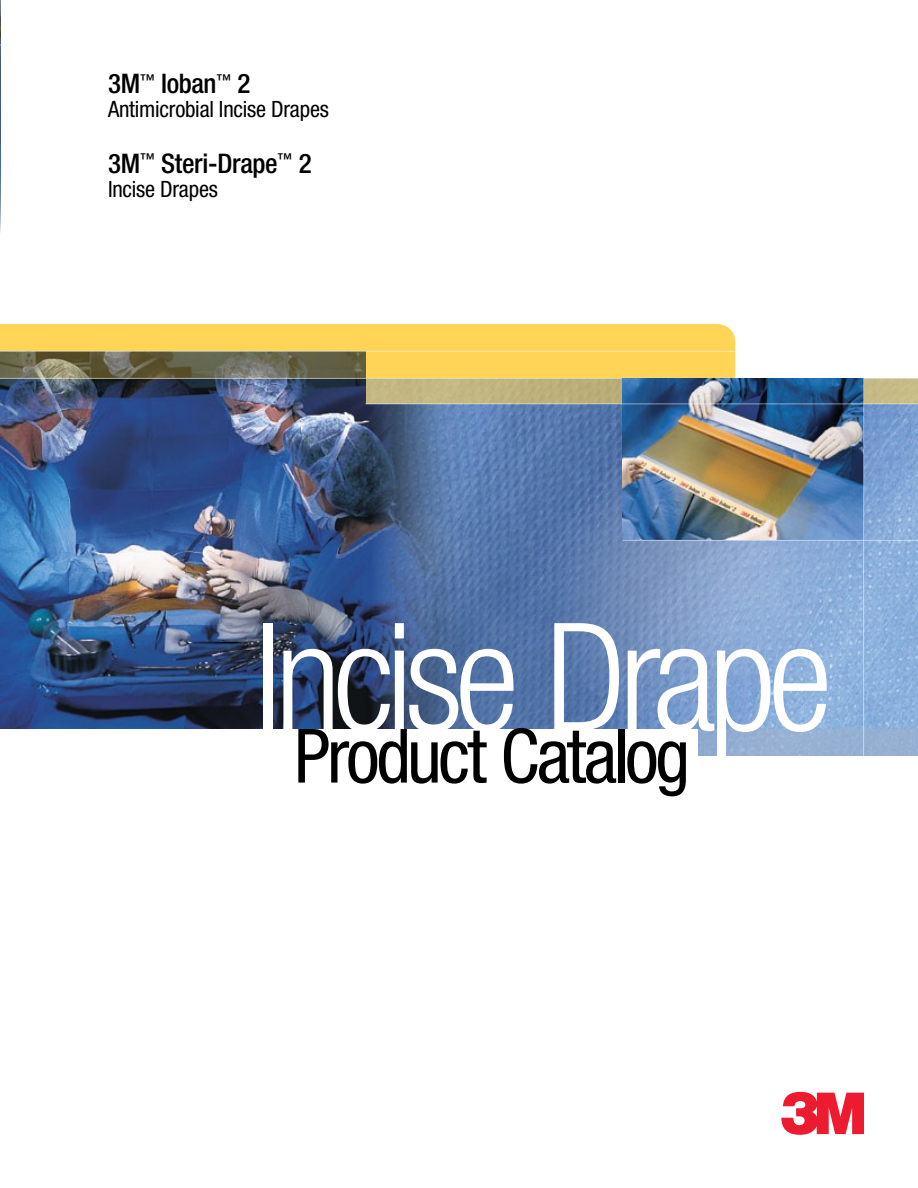
<style>
.page{position:relative;width:918px;height:1188px;background:#fff}
.page>*{position:absolute;margin:0;border:0;box-sizing:border-box;transform-origin:0 0}
.t1{font:300 condensed 150px "Helvetica Neue";letter-spacing:-.05em;color:#fff}
.t2{font:condensed 75px "Helvetica Neue";letter-spacing:-.045em;color:#000}
.t3{font:500 condensed 27px "Helvetica Neue";letter-spacing:-.01em;color:#000}
.t4{font:condensed 22.5px "Helvetica Neue";letter-spacing:-.01em;color:#000}
</style>
<div class="page">
<svg style="left:781px;top:1092px;width:83px;height:43px"></svg>
<img style="left:0;top:0;width:1px;height:232px">
<svg style="left:0;top:24px;width:1px;height:22px"></svg>
<img style="left:478px;top:405px;width:440px;height:324px">
<div style="left:365px;top:378px;width:553px;height:26px;background:#c3b883"></div>
<div style="left:0;top:324px;width:735px;height:54px;background:#ffd457"></div>
<img style="left:0;top:379px;width:365px;height:25px">
<img style="left:0;top:404px;width:478px;height:325px">
<div style="left:519px;top:729px;width:399px;height:27px;background:#96b1d2"></div>
<svg style="left:0;top:352px;width:365px;height:26px;background:#6b6950"></svg>
<hr style="left:0;top:378px;width:918px;height:1px;background:#fff">
<hr style="left:0;top:351px;width:752px;height:1px;background:#fff">
<div style="left:0;top:729px;width:698px;height:107px;background:#fff"></div>
<svg style="left:529px;top:366px;width:353px;height:385px;background:#839dc2"></svg>
<img style="left:623px;top:378px;width:240px;height:162px">
<hr style="left:623px;top:540px;width:295px;height:1px;background:#fff">
<hr style="left:365px;top:404px;width:553px;height:1px;background:#fff">
<hr style="left:863px;top:351px;width:1px;height:432px;background:#fff">
<p class="t3" style="left:108px;top:67px;width:144px">3M<sup>™</sup> Ioban<sup>™</sup> 2</p>
<p class="t4" style="left:108px;top:96px;width:222px">Antimicrobial Incise Drapes</p>
<p class="t3" style="left:108px;top:147px;width:205px">3M<sup>™</sup> Steri-Drape<sup>™</sup> 2</p>
<p class="t4" style="left:108px;top:176px;width:111px">Incise Drapes</p>
<h1 class="t1" style="left:255px;top:591px;width:579px">Incise Drape</h1>
<h2 class="t2" style="left:294px;top:713px;width:397px">Product Catalog</h2>
</div>
